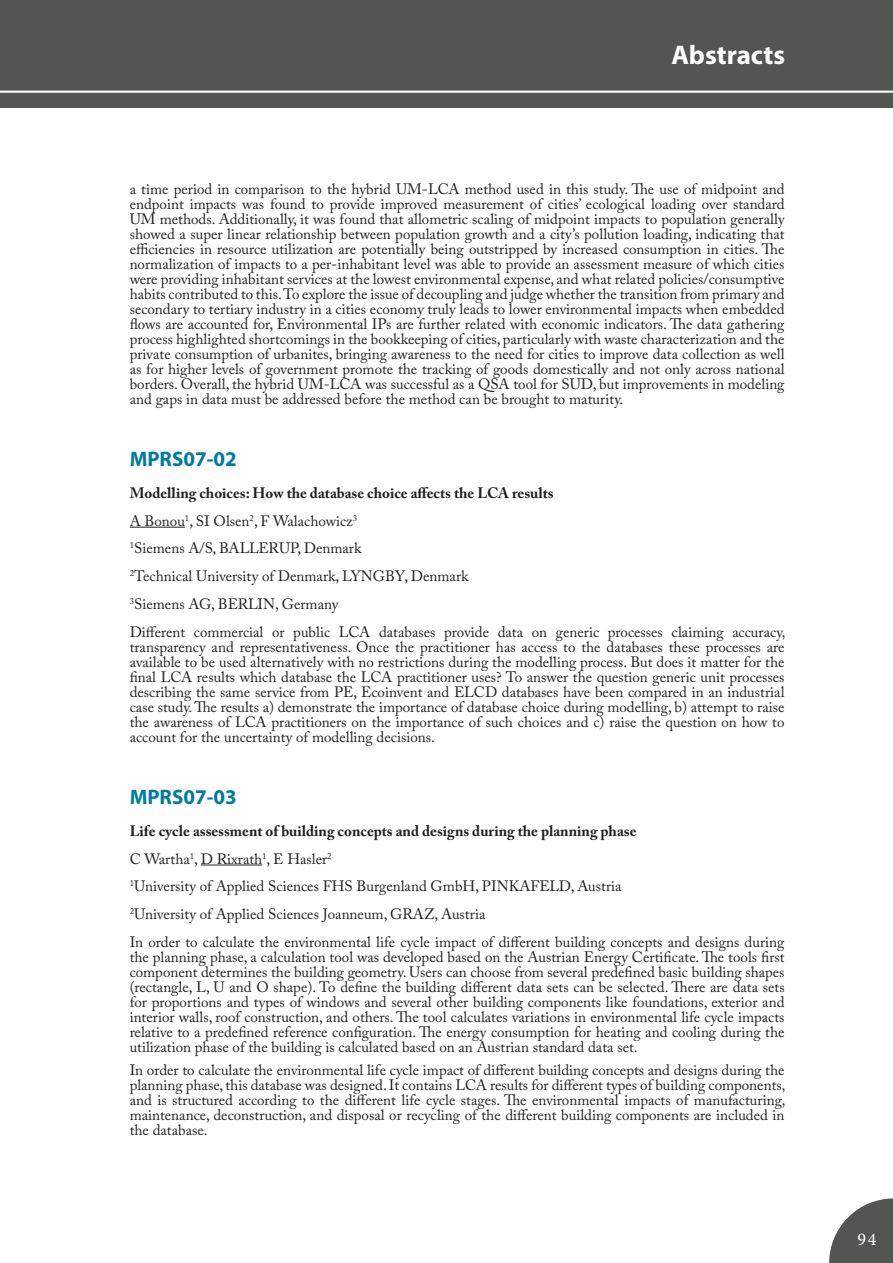
<style>
.page{position:relative;width:893px;height:1263px;background:#fff}
.page>*{position:absolute;margin:0;border:0;box-sizing:border-box;transform-origin:0 0}
.t1{font:700 27px "Myriad Pro";color:#fff}
.t2{font:700 21px "Myriad Pro";color:#007ba1}
.t3{font:18px "Minion Pro";color:#fff}
.t4{font:15px/15px "Adobe Caslon Pro";color:#231f20;text-align:justify}
.s1{font-weight:700}
</style>
<div class="page">
<svg style="left:829px;top:1198px;width:64px;height:65px"></svg>
<div style="left:0;top:0;width:893px;height:107px;background:#525552"></div>
<hr style="left:0;top:91px;width:893px;height:2px;background:#fff">
<hr style="left:130px;top:527px;width:55px;height:1px;background:#231f20">
<hr style="left:201px;top:865px;width:61px;height:1px;background:#231f20">
<h1 class="t1" style="left:671px;top:38px;width:115px">Abstracts</h1>
<p class="t4" style="left:130px;top:181px;width:656px">a time period in comparison to the hybrid UM-LCA method used in this study. The use of midpoint and endpoint impacts was found to provide improved measurement of cities’ ecological loading over standard UM methods. Additionally, it was found that allometric scaling of midpoint impacts to population generally showed a super linear relationship between population growth and a city’s pollution loading, indicating that efficiencies in resource utilization are potentially being outstripped by increased consumption in cities. The normalization of impacts to a per-inhabitant level was able to provide an assessment measure of which cities were providing inhabitant services at the lowest environmental expense, and what related policies/consumptive habits contributed to this. To explore the issue of decoupling and judge whether the transition from primary and secondary to tertiary industry in a cities economy truly leads to lower environmental impacts when embedded flows are accounted for, Environmental IPs are further related with economic indicators. The data gathering process highlighted shortcomings in the bookkeeping of cities, particularly with waste characterization and the private consumption of urbanites, bringing awareness to the need for cities to improve data collection as well as for higher levels of government promote the tracking of goods domestically and not only across national borders. Overall, the hybrid UM-LCA was successful as a QSA tool for SUD, but improvements in modeling and gaps in data must be addressed before the method can be brought to maturity.</p>
<h2 class="t2" style="left:130px;top:445px;width:109px">MPRS07-02</h2>
<p class="t4" style="left:130px;top:479px;width:657px;line-height:27.8px;text-align:left"><span class="s1">Modelling choices: How the database choice affects the LCA results<br></span>A Bonou<sup>1</sup>, SI Olsen<sup>2</sup>, F Walachowicz<sup>3<br>1</sup>Siemens A/S, BALLERUP, Denmark<br><sup>2</sup>Technical University of Denmark, LYNGBY, Denmark<br><sup>3</sup>Siemens AG, BERLIN, Germany<br>Different commercial or public LCA databases provide data on generic processes claiming accuracy,</p>
<p class="t4" style="left:130px;top:639px;width:656px">transparency and representativeness. Once the practitioner has access to the databases these processes are available to be used alternatively with no restrictions during the modelling process. But does it matter for the final LCA results which database the LCA practitioner uses? To answer the question generic unit processes describing the same service from PE, Ecoinvent and ELCD databases have been compared in an industrial case study. The results a) demonstrate the importance of database choice during modelling, b) attempt to raise the awareness of LCA practitioners on the importance of such choices and c) raise the question on how to account for the uncertainty of modelling decisions.</p>
<h2 class="t2" style="left:130px;top:783px;width:109px">MPRS07-03</h2>
<p class="t4" style="left:130px;top:817px;width:656px;line-height:27.8px;text-align:left"><span class="s1">Life cycle assessment of building concepts and designs during the planning phase<br></span>C Wartha<sup>1</sup>, D Rixrath<sup>1</sup>, E Hasler<sup>2<br>1</sup>University of Applied Sciences FHS Burgenland GmbH, PINKAFELD, Austria<br><sup>2</sup>University of Applied Sciences Joanneum, GRAZ, Austria<br>In order to calculate the environmental life cycle impact of different building concepts and designs during</p>
<p class="t4" style="left:130px;top:949px;width:656px">the planning phase, a calculation tool was developed based on the Austrian Energy Certificate. The tools first component determines the building geometry. Users can choose from several predefined basic building shapes (rectangle, L, U and O shape). To define the building different data sets can be selected. There are data sets for proportions and types of windows and several other building components like foundations, exterior and interior walls, roof construction, and others. The tool calculates variations in environmental life cycle impacts relative to a predefined reference configuration. The energy consumption for heating and cooling during the utilization phase of the building is calculated based on an Austrian standard data set.</p>
<p class="t4" style="left:130px;top:1062px;width:657px">In order to calculate the environmental life cycle impact of different building concepts and designs during the planning phase, this database was designed. It contains LCA results for different types of building components, and is structured according to the different life cycle stages. The environmental impacts of manufacturing, maintenance, deconstruction, and disposal or recycling of the different building components are included in the database.</p>
<p class="t3" style="left:857px;top:1228px;width:21px">94</p>
</div>
